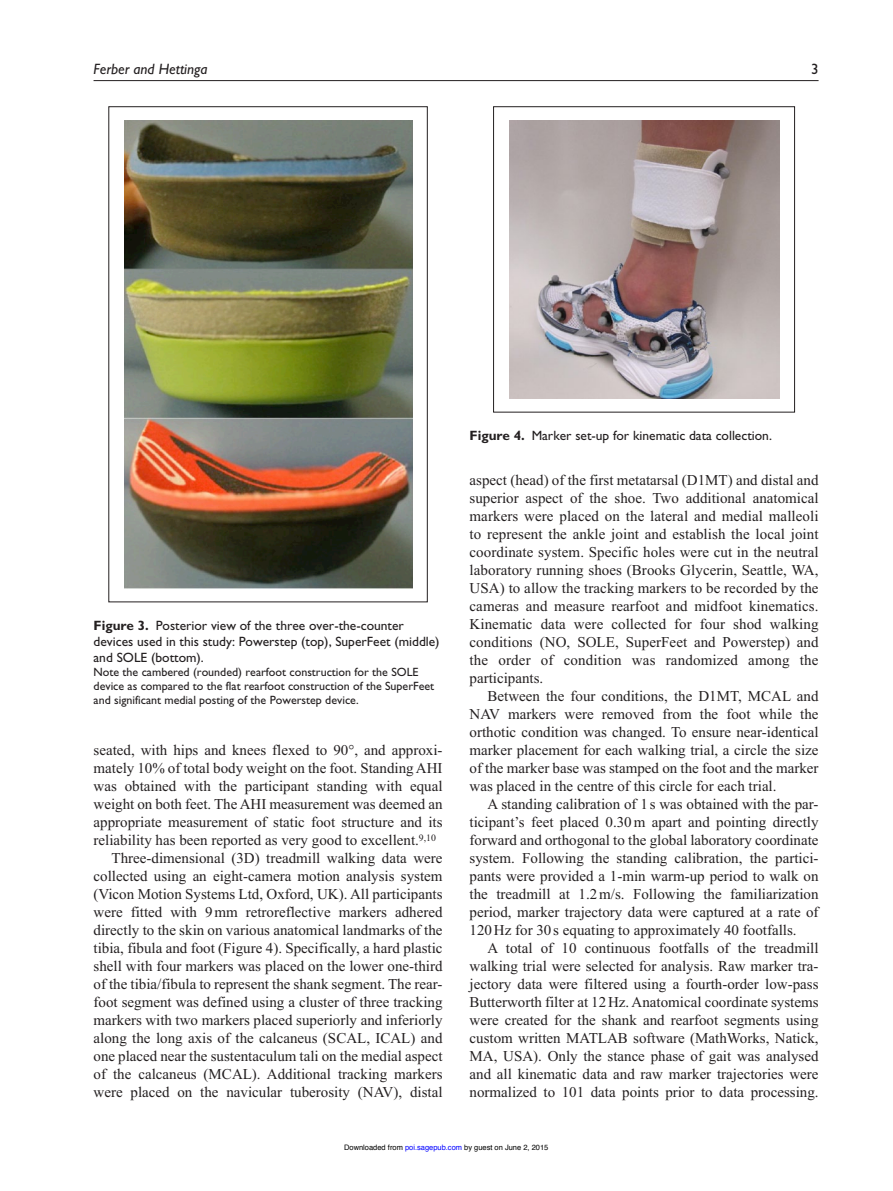
<style>
.page{position:relative;width:893px;height:1191px;background:#fff}
.page>*{position:absolute;margin:0;border:0;box-sizing:border-box;transform-origin:0 0}
.t1{font:15px/18px "Times New Roman";color:#231f20;text-align:justify}
.t2{font:italic 15px "Gill Sans Std";color:#231f20}
.t3{font:15px "Gill Sans Std";color:#231f20}
.t4{font:13.5px/15.8px "Gill Sans Std";color:#231f20}
.t5{font:12px/14.2px "Gill Sans Std";color:#231f20}
.t6{font:7.5px "Helvetica";color:#000}
.s1{font-weight:700}
.s2{color:#00f}
</style>
<div class="page">
<hr style="left:94px;top:80px;width:725px;height:1px;background:#231f20">
<img style="left:124px;top:120px;width:288px;height:468px">
<div style="left:108px;top:106px;width:320px;height:496px;border:1px solid #231f20"></div>
<img style="left:509px;top:121px;width:270px;height:277px">
<div style="left:493px;top:106px;width:302px;height:306px;border:1px solid #231f20"></div>
<p class="t2" style="left:94px;top:60px;width:116px">Ferber and Hettinga</p>
<p class="t3" style="left:811px;top:60px;width:9px">3</p>
<p class="t4" style="left:94px;top:617px;width:348px"><span class="s1">Figure 3.</span> Posterior view of the three over-the-counter devices used in this study: Powerstep (top), SuperFeet (middle) and SOLE (bottom).</p>
<p class="t5" style="left:94px;top:664px;width:342px">Note the cambered (rounded) rearfoot construction for the SOLE device as compared to the flat rearfoot construction of the SuperFeet and significant medial posting of the Powerstep device.</p>
<p class="t1" style="left:94px;top:741px;width:350px">seated, with hips and knees flexed to 90°, and approxi-</p>
<p class="t1" style="left:94px;top:759px;width:351px">mately 10% of total body weight on the foot. Standing AHI</p>
<p class="t1" style="left:94px;top:777px;width:350px">was obtained with the participant standing with equal</p>
<p class="t1" style="left:94px;top:795px;width:351px">weight on both feet. The AHI measurement was deemed an</p>
<p class="t1" style="left:94px;top:813px;width:350px">appropriate measurement of static foot structure and its</p>
<p class="t1" style="left:94px;top:831px;width:344px">reliability has been reported as very good to excellent.<sup>9,10</sup></p>
<p class="t1" style="left:112px;top:849px;width:332px">Three-dimensional (3D) treadmill walking data were</p>
<p class="t1" style="left:94px;top:867px;width:350px">collected using an eight-camera motion analysis system</p>
<p class="t1" style="left:94px;top:885px;width:350px">(Vicon Motion Systems Ltd, Oxford, UK). All participants</p>
<p class="t1" style="left:94px;top:903px;width:350px">were fitted with 9mm retroreflective markers adhered</p>
<p class="t1" style="left:94px;top:921px;width:350px">directly to the skin on various anatomical landmarks of the</p>
<p class="t1" style="left:94px;top:939px;width:350px">tibia, fibula and foot (Figure 4). Specifically, a hard plastic</p>
<p class="t1" style="left:94px;top:957px;width:351px">shell with four markers was placed on the lower one-third</p>
<p class="t1" style="left:94px;top:975px;width:350px">of the tibia/fibula to represent the shank segment. The rear-</p>
<p class="t1" style="left:94px;top:993px;width:351px">foot segment was defined using a cluster of three tracking</p>
<p class="t1" style="left:94px;top:1011px;width:350px">markers with two markers placed superiorly and inferiorly</p>
<p class="t1" style="left:94px;top:1029px;width:350px">along the long axis of the calcaneus (SCAL, ICAL) and</p>
<p class="t1" style="left:94px;top:1047px;width:351px">one placed near the sustentaculum tali on the medial aspect</p>
<p class="t1" style="left:94px;top:1065px;width:350px">of the calcaneus (MCAL). Additional tracking markers</p>
<p class="t1" style="left:94px;top:1083px;width:350px">were placed on the navicular tuberosity (NAV), distal</p>
<p class="t4" style="left:470px;top:428px;width:304px"><span class="s1">Figure 4.</span> Marker set-up for kinematic data collection.</p>
<p class="t1" style="left:470px;top:470px;width:351px">aspect (head) of the first metatarsal (D1MT) and distal and superior aspect of the shoe. Two additional anatomical markers were placed on the lateral and medial malleoli to represent the ankle joint and establish the local joint coordinate system. Specific holes were cut in the neutral laboratory running shoes (Brooks Glycerin, Seattle, WA, USA) to allow the tracking markers to be recorded by the cameras and measure rearfoot and midfoot kinematics.<br>Kinematic data were collected for four shod walking conditions (NO, SOLE, SuperFeet and Powerstep) and the order of condition was randomized among the participants.</p>
<p class="t1" style="left:470px;top:686px;width:351px;text-indent:18px">Between the four conditions, the D1MT, MCAL and NAV markers were removed from the foot while the orthotic condition was changed. To ensure near-identical marker placement for each walking trial, a circle the size of the marker base was stamped on the foot and the marker was placed in the centre of this circle for each trial.</p>
<p class="t1" style="left:470px;top:794px;width:351px;text-indent:18px">A standing calibration of 1 s was obtained with the par&shy;ticipant’s feet placed 0.30m apart and pointing directly forward and orthogonal to the global laboratory coordinate system. Following the standing calibration, the partici&shy;pants were provided a 1-min warm-up period to walk on the treadmill at 1.2m/s. Following the familiarization period, marker trajectory data were captured at a rate of 120Hz for 30 s equating to approximately 40 footfalls.</p>
<p class="t1" style="left:470px;top:938px;width:351px;text-indent:18px">A total of 10 continuous footfalls of the treadmill walking trial were selected for analysis. Raw marker tra&shy;jectory data were filtered using a fourth-order low-pass Butterworth filter at 12Hz. Anatomical coordinate systems were created for the shank and rearfoot segments using custom written MATLAB software (MathWorks, Natick, MA, USA). Only the stance phase of gait was analysed and all kinematic data and raw marker trajectories were normalized to 101 data points prior to data processing.</p>
<p class="t6" style="left:344px;top:1144px;width:206px">Downloaded from <span class="s2">poi.sagepub.com</span> by guest on June 2, 2015</p>
</div>
